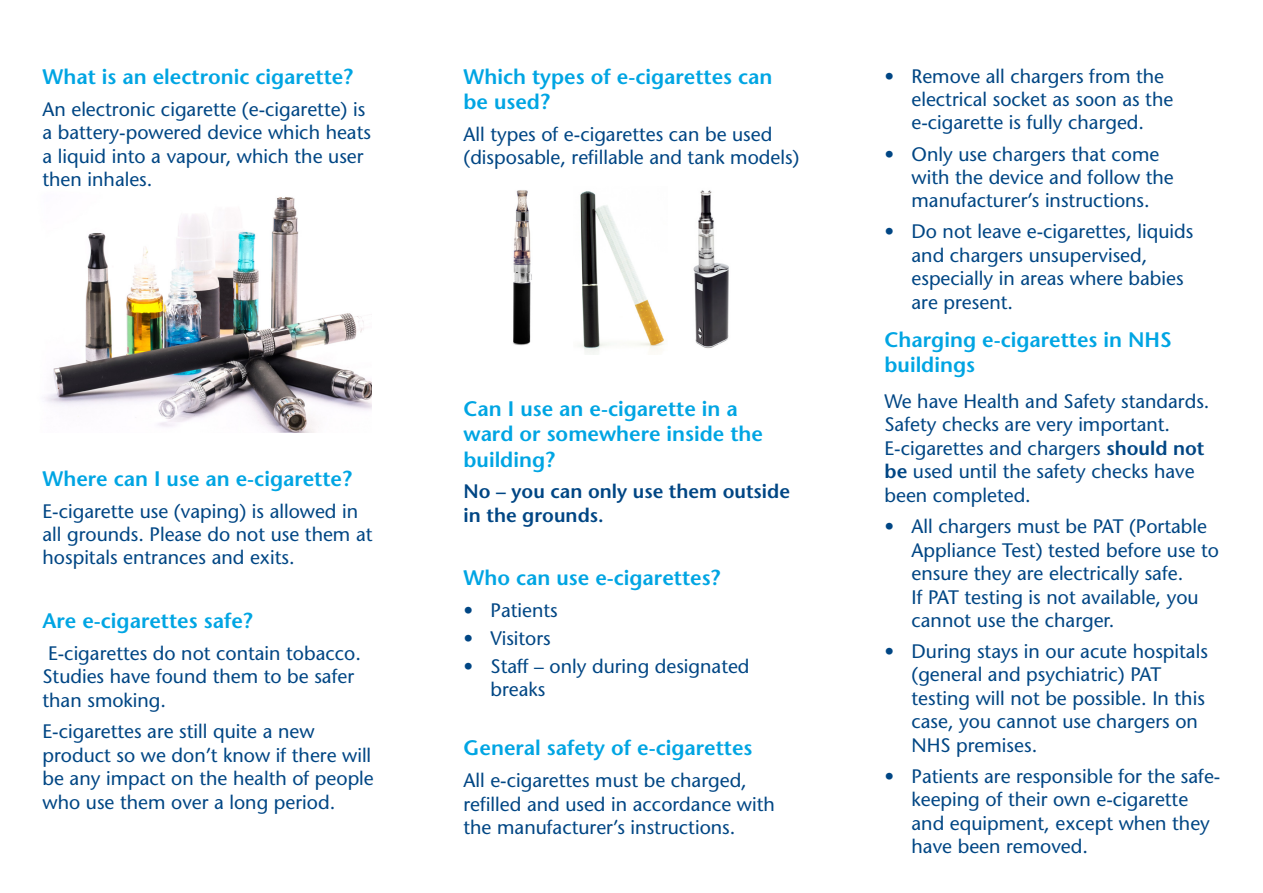
<style>
.page{position:relative;width:1263px;height:893px;background:#fff}
.page>*{position:absolute;margin:0;border:0;box-sizing:border-box;transform-origin:0 0}
.Basic_Subhead{font:600 21px/25.2px "Stone Sans";color:#00a5e3}
.Basic_Bullet_List{font:600 21px/25.2px "Stone Sans";color:#00a5e3}
.Body_text{font:19.5px/23.4px "Stone Sans";color:#004684}
.Body_text-2{font:600 19.5px/23.4px "Stone Sans";color:#004684}
.s1{font-weight:600}
</style>
<div class="page">
<img style="left:44px;top:197px;width:327px;height:235px">
<img style="left:693px;top:190px;width:36px;height:159px">
<img style="left:513px;top:190px;width:19px;height:156px">
<img style="left:580px;top:191px;width:84px;height:163px">
<p class="Basic_Subhead" style="left:43px;top:64px;width:312px">What is an electronic cigarette?</p>
<p class="Body_text" style="left:43px;top:97px;width:330px">An electronic cigarette (e-cigarette) is a battery-powered device which heats a liquid into a vapour, which the user then inhales.</p>
<p class="Basic_Subhead" style="left:43px;top:466px;width:311px">Where can I use an e-cigarette?</p>
<p class="Body_text" style="left:43px;top:499px;width:331px">E-cigarette use (vaping) is allowed in all grounds. Please do not use them at hospitals entrances and exits.</p>
<p class="Basic_Subhead" style="left:43px;top:608px;width:212px">Are e-cigarettes safe?</p>
<p class="Body_text" style="left:43px;top:641px;width:320px">E-cigarettes do not contain tobacco.<br>Studies have found them to be safer than smoking.</p>
<p class="Body_text" style="left:43px;top:720px;width:333px">E-cigarettes are still quite a new product so we don’t know if there will be any impact on the health of people who use them over a long period.</p>
<p class="Basic_Subhead" style="left:463px;top:64px;width:310px">Which types of e-cigarettes can be used?</p>
<p class="Body_text" style="left:463px;top:122px;width:337px">All types of e-cigarettes can be used (disposable, refillable and tank models)</p>
<p class="Basic_Subhead" style="left:463px;top:396px;width:301px">Can I use an e-cigarette in a ward or somewhere inside the building?</p>
<p class="Body_text-2" style="left:463px;top:480px;width:328px">No – you can only use them outside in the grounds.</p>
<p class="Basic_Subhead" style="left:463px;top:565px;width:258px">Who can use e-cigarettes?</p>
<p class="Body_text" style="left:463px;top:599px;width:96px">• Patients</p>
<p class="Body_text" style="left:463px;top:626px;width:89px">• Visitors</p>
<p class="Body_text" style="left:490px;top:654px;width:261px;text-indent:-27px">• Staff – only during designated breaks</p>
<p class="Basic_Subhead" style="left:463px;top:735px;width:290px">General safety of e-cigarettes</p>
<p class="Body_text" style="left:463px;top:769px;width:313px">All e-cigarettes must be charged, refilled and used in accordance with the manufacturer’s instructions.</p>
<p class="Body_text" style="left:911px;top:64px;width:263px;text-indent:-27px">• Remove all chargers from the electrical socket as soon as the e-cigarette is fully charged.</p>
<p class="Body_text" style="left:911px;top:142px;width:264px;text-indent:-27px">• Only use chargers that come with the device and follow the manufacturer’s instructions.</p>
<p class="Body_text" style="left:911px;top:220px;width:283px;text-indent:-27px">• Do not leave e-cigarettes, liquids and chargers unsupervised, especially in areas where babies are present.</p>
<p class="Basic_Bullet_List" style="left:884px;top:327px;width:289px">Charging e-cigarettes in NHS buildings</p>
<p class="Body_text" style="left:884px;top:389px;width:326px">We have Health and Safety standards.<br>Safety checks are very important.<br>E-cigarettes and chargers <span class="s1">should not be</span> used until the safety checks have been completed.</p>
<p class="Body_text" style="left:911px;top:515px;width:309px;text-indent:-27px">• All chargers must be PAT (Portable Appliance Test) tested before use to ensure they are electrically safe.<br>If PAT testing is not available, you cannot use the charger.</p>
<p class="Body_text" style="left:911px;top:640px;width:298px;text-indent:-27px">• During stays in our acute hospitals (general and psychiatric) PAT testing will not be possible. In this case, you cannot use chargers on<br>NHS premises.</p>
<p class="Body_text" style="left:911px;top:764px;width:310px;text-indent:-27px">• Patients are responsible for the safe&shy;keeping of their own e-cigarette and equipment, except when they have been removed.</p>
</div>
